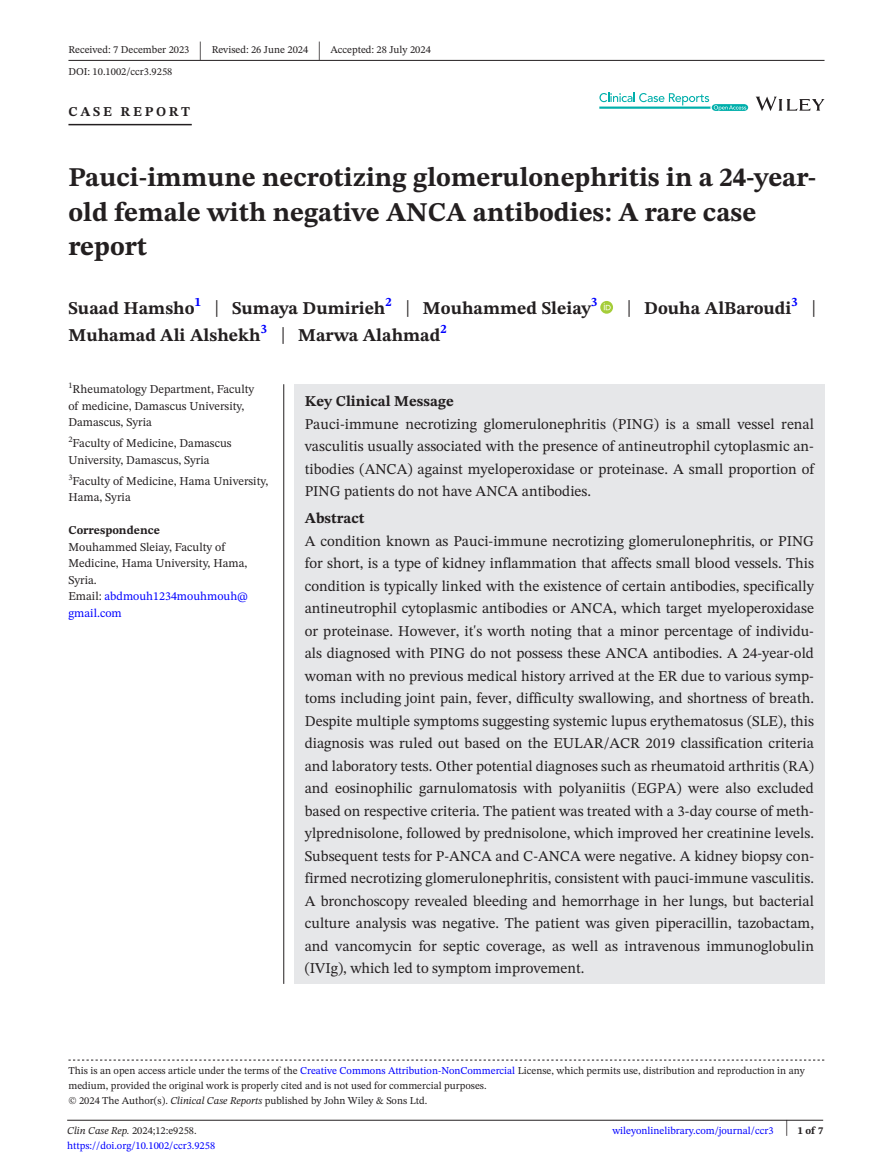
<style>
.page{position:relative;width:893px;height:1174px;background:#fff}
.page>*{position:absolute;margin:0;border:0;box-sizing:border-box;transform-origin:0 0}
.t1{font:700 27px/34.5px "STIX Two Text";color:#231f20}
.t2{font:25.65px "STIX Two Text";color:#231f20;scale:.49 1}
.t3{font:700 18px "STIX Two Text";color:#231f20}
.t4{font:15px/22.5px "STIX Two Text";color:#231f20;text-align:justify}
.t5{font:700 15px "STIX Two Text";color:#231f20}
.t6{font:700 13.5px "STIX Two Text";letter-spacing:.2em;color:#231f20}
.t7{font:12px/16.5px "STIX Two Text";color:#231f20}
.t8{font:700 12px "STIX Two Text";color:#231f20}
.t9{font:10.5px/15px "STIX Two Text";color:#231f20}
.t10{font:10.5px "STIX Two Text";color:#00f}
.t11{font:700 10.5px "STIX Two Text";color:#231f20}
.s1{font-weight:400;font-size:23.4px}
.s2{color:#00f}
.s3{font-style:italic}
.s4{font-weight:400;font-size:22.2px}
</style>
<div class="page">
<hr style="left:67px;top:1119px;width:756px;height:1px;background:#231f20">
<svg style="left:756px;top:97px;width:68px;height:14px"></svg>
<svg style="left:599px;top:93px;width:149px;height:18px"></svg>
<hr style="left:68px;top:60px;width:756px;height:1px;background:#231f20">
<hr style="left:68px;top:124px;width:124px;height:1px;background:#231f20">
<svg style="left:600px;top:301px;width:13px;height:13px"></svg>
<svg style="left:604px;top:303px;width:7px;height:7px"></svg>
<svg style="left:68px;top:1059px;width:756px;height:1px"></svg>
<div style="left:294px;top:384px;width:530px;height:600px;background:#e6e7e9"></div>
<hr style="left:283px;top:384px;width:1px;height:600px;background:#231f20">
<p class="t9" style="left:68px;top:42px;width:123px">Received: 7 December 2023</p>
<h2 class="t2" style="left:199px;top:32px;width:8px">|</h2>
<p class="t9" style="left:212px;top:42px;width:98px">Revised: 26 June 2024</p>
<h2 class="t2" style="left:318px;top:32px;width:8px">|</h2>
<p class="t9" style="left:330px;top:42px;width:102px">Accepted: 28 July 2024</p>
<p class="t9" style="left:68px;top:64px;width:105px">DOI: 10.1002/ccr3.9258</p>
<p class="t6" style="left:68px;top:101px;width:123px">CASE REPORT</p>
<h1 class="t1" style="left:68px;top:161px;width:749px">Pauci-immune necrotizing glomerulonephritis in a 24-year&shy;old female with negative ANCA antibodies: A rare case report</h1>
<p class="t3" style="left:68px;top:295px;width:530px">Suaad Hamsho<sup>1</sup> <span class="s1">|</span> Sumaya Dumirieh<sup>2</sup> <span class="s1">|</span> Mouhammed Sleiay<sup>3</sup></p>
<p class="t3" style="left:627px;top:295px;width:191px"><span class="s1">|</span> Douha AlBaroudi<sup>3</sup> <span class="s1">|</span></p>
<p class="t3" style="left:68px;top:322px;width:380px">Muhamad Ali Alshekh<sup>3</sup> <span class="s1">|</span> Marwa Alahmad<sup>2</sup></p>
<p class="t7" style="left:68px;top:381px;width:187px"><sup>1</sup>Rheumatology Department, Faculty of medicine, Damascus University,<br>Damascus, Syria</p>
<p class="t7" style="left:68px;top:435px;width:165px"><sup>2</sup>Faculty of Medicine, Damascus<br>University, Damascus, Syria</p>
<p class="t7" style="left:68px;top:472px;width:201px"><sup>3</sup>Faculty of Medicine, Hama University,<br>Hama, Syria</p>
<p class="t8" style="left:68px;top:522px;width:93px">Correspondence</p>
<p class="t7" style="left:68px;top:538px;width:181px">Mouhammed Sleiay, Faculty of<br>Medicine, Hama University, Hama,<br>Syria.<br>Email: <span class="s2">abdmouh1234mouhmouh@ gmail.com</span></p>
<p class="t5" style="left:305px;top:390px;width:150px">Key Clinical Message</p>
<p class="t4" style="left:305px;top:412px;width:511px">Pauci-immune necrotizing glomerulonephritis (PING) is a small vessel renal vasculitis usually associated with the presence of antineutrophil cytoplasmic an&shy;tibodies (ANCA) against myeloperoxidase or proteinase. A small proportion of PING patients do not have ANCA antibodies.</p>
<p class="t5" style="left:305px;top:507px;width:61px">Abstract</p>
<p class="t4" style="left:305px;top:529px;width:511px">A condition known as Pauci-immune necrotizing glomerulonephritis, or PING for short, is a type of kidney inflammation that affects small blood vessels. This condition is typically linked with the existence of certain antibodies, specifically antineutrophil cytoplasmic antibodies or ANCA, which target myeloperoxidase or proteinase. However, it's worth noting that a minor percentage of individu&shy;als diagnosed with PING do not possess these ANCA antibodies. A 24-year-old woman with no previous medical history arrived at the ER due to various symp&shy;toms including joint pain, fever, difficulty swallowing, and shortness of breath.<br>Despite multiple symptoms suggesting systemic lupus erythematosus (SLE), this diagnosis was ruled out based on the EULAR/ACR 2019 classification criteria and laboratory tests. Other potential diagnoses such as rheumatoid arthritis (RA) and eosinophilic garnulomatosis with polyaniitis (EGPA) were also excluded based on respective criteria. The patient was treated with a 3-day course of meth&shy;ylprednisolone, followed by prednisolone, which improved her creatinine levels.<br>Subsequent tests for P-ANCA and C-ANCA were negative. A kidney biopsy con&shy;firmed necrotizing glomerulonephritis, consistent with pauci-immune vasculitis.<br>A bronchoscopy revealed bleeding and hemorrhage in her lungs, but bacterial culture analysis was negative. The patient was given piperacillin, tazobactam, and vancomycin for septic coverage, as well as intravenous immunoglobulin (IVIg), which led to symptom improvement.</p>
<p class="t9" style="left:68px;top:1063px;width:738px">This is an open access article under the terms of the <span class="s2">Creative Commons Attribution-NonCommercial</span> License, which permits use, distribution and reproduction in any medium, provided the original work is properly cited and is not used for commercial purposes.<br>© 2024 The Author(s). <span class="s3">Clinical Case Reports</span> published by John Wiley &amp; Sons Ltd.</p>
<p class="t9" style="left:67px;top:1123px;width:131px"><span class="s3">Clin Case Rep.</span> 2024;12:e9258.</p>
<p class="t11" style="left:785px;top:1123px;width:39px"><span class="s4">|</span> 1 of 7</p>
<p class="t10" style="left:67px;top:1138px;width:150px">https://doi.org/10.1002/ccr3.9258</p>
<p class="t10" style="left:612px;top:1123px;width:163px">wileyonlinelibrary.com/journal/ccr3</p>
</div>
